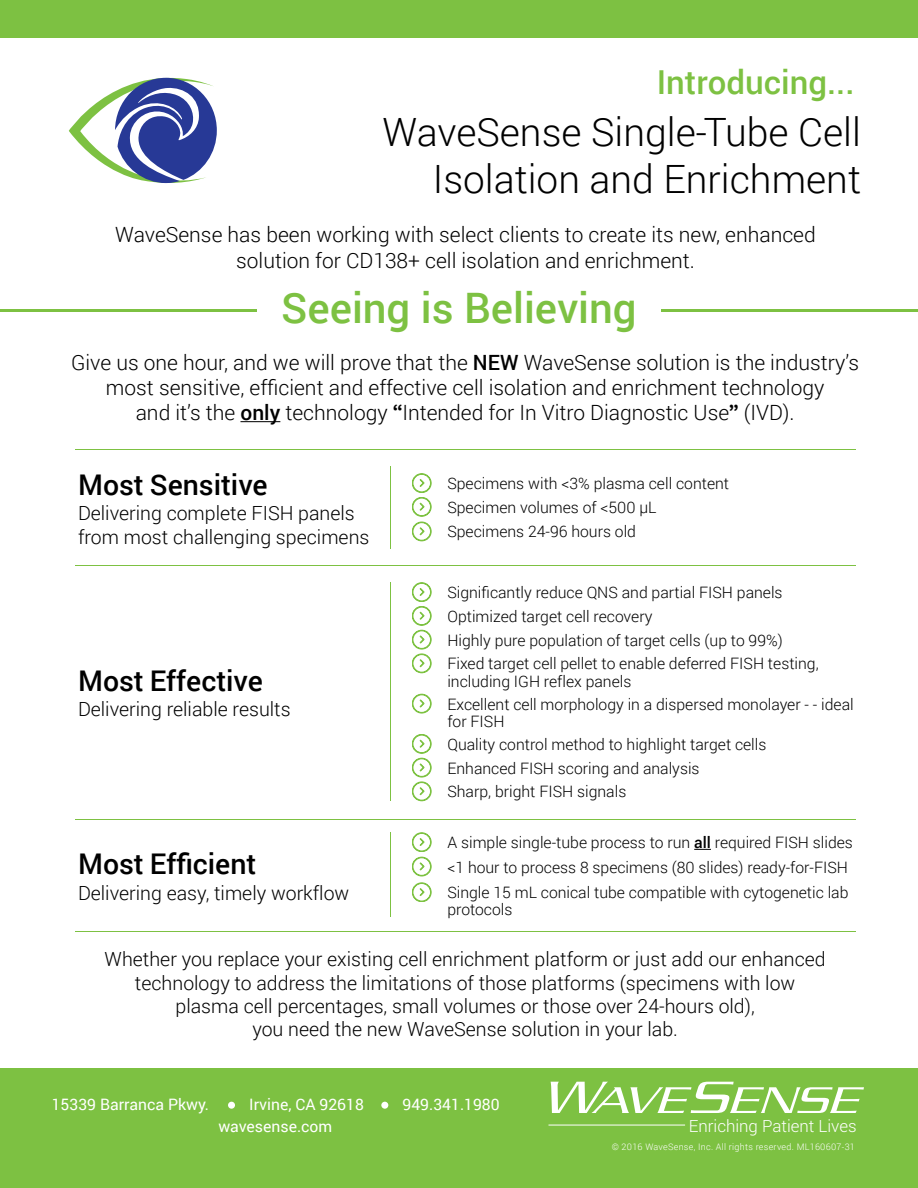
<style>
.page{position:relative;width:918px;height:1188px;background:#fff}
.page>*{position:absolute;margin:0;border:0;box-sizing:border-box;transform-origin:0 0}
.t1{font:500 42px "Roboto";color:#7dc142}
.t2{font:300 39px/46.8px "Roboto";color:#000;text-align:right}
.t3{font:500 33px "Roboto";color:#7dc142}
.t4{font:500 28.5px "Roboto";color:#000}
.t5{font:300 21px/25.2px "Roboto";color:#000;text-align:center}
.t6{font:300 19.5px/23.4px "Roboto";color:#000;text-align:center}
.t7{font:300 16.8px "Roboto";color:#fff}
.t8{font:300 15.75px/17.2px "Roboto";color:#000}
.t9{font:15.75px "Roboto";color:#fff}
.Paragraph_Style_2{font:300 9px "Roboto";letter-spacing:.03em;color:#fff}
.s1{color:#fff}
.s2{font-weight:500}
.s3{font-family:"Arial Rounded MT Bold";font-weight:400}
</style>
<div class="page">
<div style="left:0;top:0;width:918px;height:37px;background:#7dc142"></div>
<hr style="left:240px;top:421px;width:40px;height:1px;background:#000">
<div style="left:0;top:1068px;width:918px;height:120px;background:#7dc142"></div>
<div style="left:228px;top:1102px;width:7px;height:7px;background:#fff;border-radius:50%"></div>
<div style="left:381px;top:1102px;width:7px;height:7px;background:#fff;border-radius:50%"></div>
<hr style="left:662px;top:310px;width:256px;height:2px;background:#7dc142">
<hr style="left:0;top:310px;width:256px;height:2px;background:#7dc142">
<svg style="left:551px;top:1082px;width:313px;height:31px"></svg>
<hr style="left:549px;top:1125px;width:136px;height:1px;background:#fff">
<svg style="left:69px;top:78px;width:148px;height:105px"></svg>
<hr style="left:75px;top:449px;width:780px;height:1px;background:#7dc142">
<hr style="left:75px;top:565px;width:780px;height:1px;background:#7dc142">
<hr style="left:75px;top:819px;width:780px;height:1px;background:#7dc142">
<svg style="left:412px;top:473px;width:19px;height:68px"></svg>
<svg style="left:412px;top:582px;width:19px;height:91px"></svg>
<svg style="left:412px;top:694px;width:19px;height:19px"></svg>
<svg style="left:412px;top:734px;width:19px;height:67px"></svg>
<svg style="left:694px;top:849px;width:17px;height:1px"></svg>
<svg style="left:412px;top:832px;width:19px;height:44px"></svg>
<svg style="left:412px;top:883px;width:19px;height:19px"></svg>
<hr style="left:75px;top:931px;width:780px;height:1px;background:#7dc142">
<p class="t3" style="left:657px;top:59px;width:209px">Introducing...<span class="s1">.</span></p>
<p class="t2" style="left:383px;top:108px;width:480px">WaveSense Single-Tube Cell<br>Isolation and Enrichment</p>
<p class="t5" style="left:115px;top:222px;width:702px">WaveSense has been working with select clients to create its new, enhanced</p>
<p class="t5" style="left:236px;top:247px;width:460px">solution for CD138+ cell isolation and enrichment.</p>
<p class="t1" style="left:281px;top:278px;width:357px">Seeing is Believing</p>
<p class="t5" style="left:71px;top:349px;width:790px">Give us one hour, and we will prove that the <span class="s2">NEW</span> WaveSense solution is the industry’s most sensitive, efficient and effective cell isolation and enrichment technology</p>
<p class="t5" style="left:136px;top:399px;width:660px">and it’s the <span class="s2">only</span> technology <span class="s3">“</span>Intended for In Vitro Diagnostic Use<span class="s3">”</span> (IVD).</p>
<p class="t4" style="left:78px;top:465px;width:191px">Most Sensitive</p>
<p class="t6" style="left:78px;top:501px;width:293px;text-align:left">Delivering complete FISH panels from most challenging specimens</p>
<p class="t4" style="left:78px;top:661px;width:186px">Most Effective</p>
<p class="t6" style="left:78px;top:697px;width:214px">Delivering reliable results</p>
<p class="t4" style="left:78px;top:844px;width:180px">Most Efficient</p>
<p class="t6" style="left:78px;top:880px;width:273px">Delivering easy, timely workflow</p>
<p class="t8" style="left:447px;top:474px;width:283px">Specimens with &lt;3% plasma cell content</p>
<p class="t8" style="left:447px;top:498px;width:211px">Specimen volumes of &lt;500 µL</p>
<p class="t8" style="left:447px;top:523px;width:190px">Specimens 24-96 hours old</p>
<p class="t8" style="left:447px;top:583px;width:337px">Significantly reduce QNS and partial FISH panels</p>
<p class="t8" style="left:447px;top:607px;width:207px">Optimized target cell recovery</p>
<p class="t8" style="left:447px;top:631px;width:337px">Highly pure population of target cells (up to 99%)</p>
<p class="t8" style="left:447px;top:655px;width:373px">Fixed target cell pellet to enable deferred FISH testing, including IGH reflex panels</p>
<p class="t8" style="left:447px;top:695px;width:408px">Excellent cell morphology in a dispersed monolayer - - ideal</p>
<p class="t8" style="left:447px;top:712px;width:59px">for FISH</p>
<p class="t8" style="left:447px;top:735px;width:321px">Quality control method to highlight target cells</p>
<p class="t8" style="left:447px;top:759px;width:254px">Enhanced FISH scoring and analysis</p>
<p class="t8" style="left:447px;top:783px;width:180px">Sharp, bright FISH signals</p>
<p class="t8" style="left:447px;top:833px;width:407px">A simple single-tube process to run <span class="s2">all</span> required FISH slides</p>
<p class="t8" style="left:447px;top:858px;width:402px">&lt;1 hour to process 8 specimens (80 slides) ready-for-FISH</p>
<p class="t8" style="left:447px;top:883px;width:403px">Single 15 mL conical tube compatible with cytogenetic lab</p>
<p class="t8" style="left:447px;top:900px;width:67px">protocols</p>
<p class="t6" style="left:105px;top:947px;width:723px">Whether you replace your existing cell enrichment platform or just add our enhanced technology to address the limitations of those platforms (specimens with low</p>
<p class="t6" style="left:176px;top:994px;width:581px">plasma cell percentages, small volumes or those over 24-hours old),</p>
<p class="t6" style="left:252px;top:1017px;width:427px">you need the new WaveSense solution in your lab.</p>
<p class="t9" style="left:52px;top:1093px;width:159px">15339 Barranca Pkwy.</p>
<p class="t9" style="left:249px;top:1093px;width:116px">Irvine, CA 92618</p>
<p class="t9" style="left:403px;top:1093px;width:99px">949.341.1980</p>
<p class="t9" style="left:218px;top:1115px;width:115px">wavesense.com</p>
<p class="t7" style="left:689px;top:1114px;width:170px">Enriching Patient Lives</p>
<p class="Paragraph_Style_2" style="left:612px;top:1141px;width:245px">© 2016 WaveSense, Inc. All rights reserved. ML160607-31</p>
</div>
